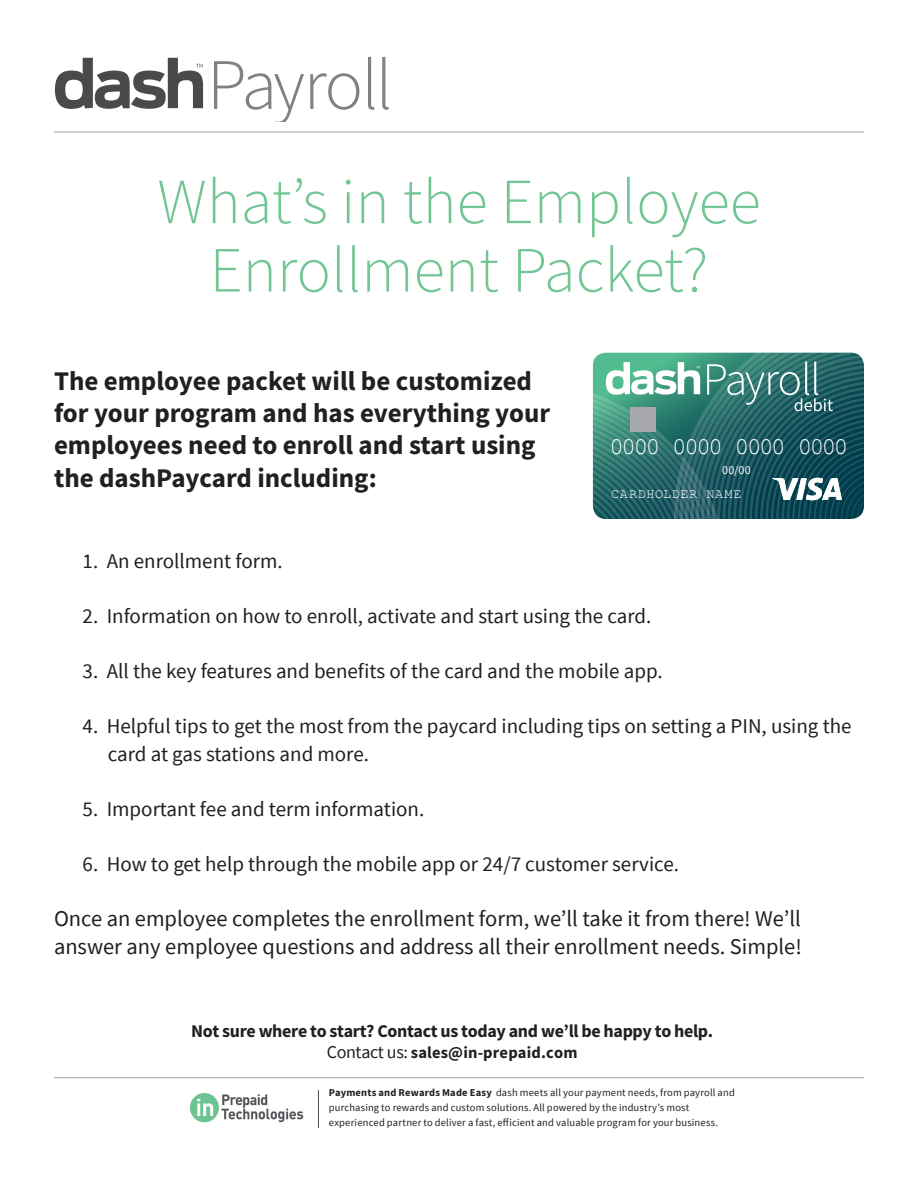
<style>
.page{position:relative;width:918px;height:1188px;background:#fff}
.page>*{position:absolute;margin:0;border:0;box-sizing:border-box;transform-origin:0 0}
.t1{font:300 64.5px "Source Sans Pro";color:#72c695}
.t2{font:700 27px/32.4px "Source Sans Pro";color:#231f20}
.t3{font:24px "Courier New";letter-spacing:-.095em;color:#fff}
.t4{font:22.5px "Source Sans Pro";color:#231f20}
.t5{font:21px "Source Sans Pro";color:#231f20}
.t6{font:700 18px "Source Sans Pro";letter-spacing:-.02em;color:#231f20}
.t7{font:700 16.5px "Source Sans Pro";letter-spacing:.01em;color:#231f20}
.t8{font:13.5px "Courier New";letter-spacing:.045em;color:#fff}
.t9{font:12px "Source Sans Pro";color:#fff}
.t10{font:10.5px/15px "Source Sans Pro";letter-spacing:.015em;color:#231f20}
.s1{font-weight:400;font-size:18px}
.s2{font-weight:700}
</style>
<div class="page">
<hr style="left:54px;top:132px;width:810px;height:1px;background:#9f9f9f">
<hr style="left:54px;top:1077px;width:810px;height:1px;background:#9f9f9f">
<hr style="left:318px;top:1090px;width:1px;height:38px;background:#4a4a4a">
<svg style="left:214px;top:57px;width:175px;height:64px"></svg>
<svg style="left:55px;top:58px;width:148px;height:51px"></svg>
<svg style="left:593px;top:353px;width:271px;height:166px;background:#387675"></svg>
<img style="left:189px;top:1093px;width:115px;height:30px">
<p class="t1" style="left:157px;top:159px;width:605px">What’s in the Employee</p>
<p class="t1" style="left:210px;top:227px;width:500px">Enrollment Packet?</p>
<p class="t2" style="left:54px;top:364px;width:498px">The employee packet will be customized for your program and has everything your employees need to enroll and start using the dashPaycard including:</p>
<p class="t3" style="left:610px;top:432px;width:240px">0000 0000 0000 0000</p>
<p class="t9" style="left:722px;top:463px;width:30px">00/00</p>
<p class="t8" style="left:611px;top:486px;width:132px">CARDHOLDER NAME</p>
<p class="t5" style="left:83px;top:547px;width:202px">1. An enrollment form.</p>
<p class="t5" style="left:83px;top:603px;width:570px">2. Information on how to enroll, activate and start using the card.</p>
<p class="t5" style="left:83px;top:658px;width:582px">3. All the key features and benefits of the card and the mobile app.</p>
<p class="t5" style="left:83px;top:713px;width:770px">4. Helpful tips to get the most from the paycard including tips on setting a PIN, using the</p>
<p class="t5" style="left:108px;top:741px;width:263px">card at gas stations and more.</p>
<p class="t5" style="left:83px;top:796px;width:343px">5. Important fee and term information.</p>
<p class="t5" style="left:83px;top:851px;width:598px">6. How to get help through the mobile app or 24/7 customer service.</p>
<p class="t4" style="left:54px;top:905px;width:748px">Once an employee completes the enrollment form, we’ll take it from there! We’ll</p>
<p class="t4" style="left:54px;top:932px;width:749px">answer any employee questions and address all their enrollment needs. Simple!</p>
<p class="t6" style="left:191px;top:1019px;width:524px">Not sure where to start? Contact us today and we’ll be happy to help.</p>
<p class="t7" style="left:327px;top:1042px;width:252px"><span class="s1">Contact us:</span> sales@in-prepaid.com</p>
<p class="t10" style="left:329px;top:1085px;width:407px"><span class="s2">Payments and Rewards Made Easy</span> dash meets all your payment needs, from payroll and purchasing to rewards and custom solutions. All powered by the industry’s most experienced partner to deliver a fast, efficient and valuable program for your business.</p>
</div>
